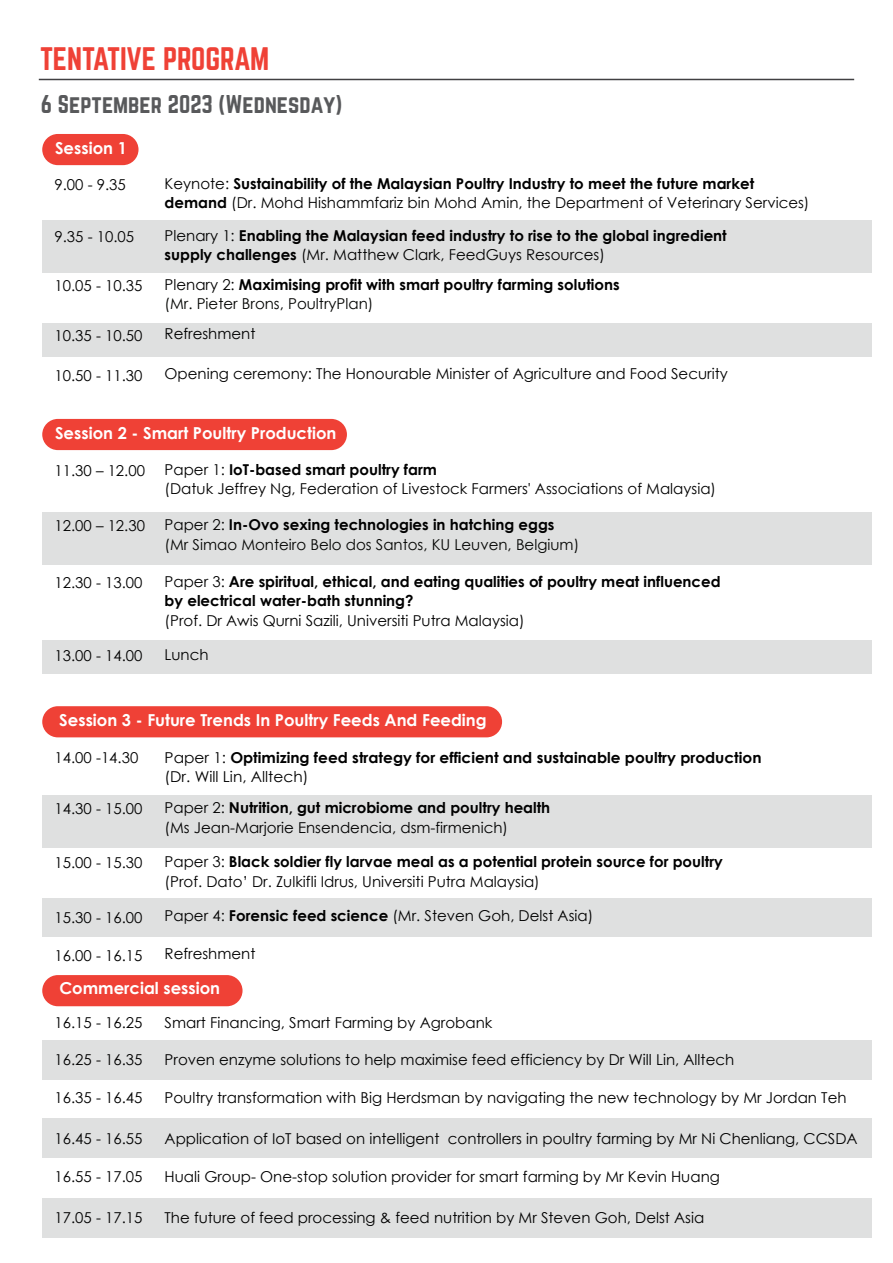
<style>
.page{position:relative;width:893px;height:1263px;background:#fff}
.page>*{position:absolute;margin:0;border:0;box-sizing:border-box;transform-origin:0 0}
.t1{font:28.5px "Norwester";letter-spacing:-.01em;color:#ef4136}
.t2{font:22.5px "Norwester";color:#58595b}
.t3{font:700 16.5px "Century Gothic";color:#fff}
.t4{font:15px/19.5px "Century Gothic";color:#000}
.t5{font:700 15px/19.5px "Century Gothic";color:#000}
.t6{font:15px/19.5px "Century Gothic";color:#040503}
.s1{font-weight:700}
.s2{font-weight:400}
.s3{font-weight:400;color:#040503}
.s4{color:#000}
.s5{font-weight:700;color:#000}
</style>
<div class="page">
<div style="left:42px;top:899px;width:829px;height:38px;background:#dfe0e0"></div>
<div style="left:43px;top:1040px;width:829px;height:40px;background:#dfe0e0"></div>
<div style="left:42px;top:640px;width:829px;height:33px;background:#dfe0e0"></div>
<div style="left:42px;top:134px;width:97px;height:31px;background:#ef4136;border-radius:16px"></div>
<div style="left:42px;top:220px;width:829px;height:52px;background:#dfe0e0"></div>
<div style="left:42px;top:512px;width:829px;height:52px;background:#dfe0e0"></div>
<div style="left:42px;top:323px;width:829px;height:34px;background:#dfe0e0"></div>
<div style="left:42px;top:419px;width:305px;height:31px;background:#ef4136;border-radius:16px"></div>
<div style="left:42px;top:706px;width:460px;height:31px;background:#ef4136;border-radius:16px"></div>
<div style="left:42px;top:975px;width:201px;height:31px;background:#ef4136;border-radius:16px"></div>
<hr style="left:39px;top:79px;width:815px;height:1px;background:#414042">
<div style="left:42px;top:795px;width:829px;height:52px;background:#dfe0e0"></div>
<div style="left:43px;top:1118px;width:829px;height:40px;background:#dfe0e0"></div>
<div style="left:43px;top:1197px;width:829px;height:40px;background:#dfe0e0"></div>
<h1 class="t1" style="left:40px;top:45px;width:231px">TENTATIVE PROGRAM</h1>
<h2 class="t2" style="left:41px;top:93px;width:303px">6 September 2023 (Wednesday)</h2>
<p class="t3" style="left:55px;top:136px;width:73px">Session 1</p>
<p class="t4" style="left:54px;top:174px;width:73px">9.00 - 9.35</p>
<p class="t4" style="left:54px;top:226px;width:81px">9.35 - 10.05</p>
<p class="t4" style="left:165px;top:173px;width:646px">Keynote: <span class="s1">Sustainability of the Malaysian Poultry Industry to meet the future market demand</span> (Dr. Mohd Hishammfariz bin Mohd Amin, the Department of Veterinary Services)</p>
<p class="t5" style="left:165px;top:225px;width:564px"><span class="s2">Plenary 1:</span> Enabling the Malaysian feed industry to rise to the global ingredient supply challenges <span class="s2">(Mr. Matthew Clark, FeedGuys Resources)</span></p>
<p class="t5" style="left:165px;top:274px;width:457px"><span class="s2">Plenary 2:</span> Maximising profit with smart poultry farming solutions <span class="s3">(Mr. Pieter Brons, PoultryPlan)</span></p>
<p class="t4" style="left:54px;top:276px;width:90px">10.05 - 10.35</p>
<p class="t4" style="left:54px;top:325px;width:90px">10.35 - 10.50</p>
<p class="t4" style="left:165px;top:324px;width:92px">Refreshment</p>
<p class="t4" style="left:54px;top:365px;width:90px">10.50 - 11.30</p>
<p class="t4" style="left:165px;top:364px;width:565px">Opening ceremony: The Honourable Minister of Agriculture and Food Security</p>
<p class="t3" style="left:55px;top:420px;width:283px">Session 2 - Smart Poultry Production</p>
<p class="t4" style="left:54px;top:460px;width:92px">11.30 – 12.00</p>
<p class="t4" style="left:165px;top:459px;width:553px">Paper 1: <span class="s1">IoT-based smart poultry farm<br></span>(Datuk Jeffrey Ng, Federation of Livestock Farmers' Associations of Malaysia)</p>
<p class="t4" style="left:54px;top:516px;width:92px">12.00 – 12.30</p>
<p class="t6" style="left:165px;top:515px;width:416px"><span class="s4">Paper 2:</span> <span class="s5">In-Ovo sexing technologies in hatching eggs </span>(Mr Simao Monteiro Belo dos Santos, KU Leuven, Belgium)</p>
<p class="t4" style="left:54px;top:572px;width:90px">12.30 - 13.00</p>
<p class="t5" style="left:165px;top:571px;width:558px"><span class="s2">Paper 3:</span> Are spiritual, ethical, and eating qualities of poultry meat influenced by electrical water-bath stunning?</p>
<p class="t4" style="left:165px;top:610px;width:362px">(Prof. Dr Awis Qurni Sazili, Universiti Putra Malaysia)</p>
<p class="t4" style="left:54px;top:646px;width:90px">13.00 - 14.00</p>
<p class="t4" style="left:165px;top:645px;width:46px">Lunch</p>
<p class="t3" style="left:59px;top:708px;width:429px">Session 3 - Future Trends In Poultry Feeds And Feeding</p>
<p class="t4" style="left:54px;top:747px;width:85px">14.00 -14.30</p>
<p class="t5" style="left:165px;top:747px;width:598px"><span class="s2">Paper 1:</span> Optimizing feed strategy for efficient and sustainable poultry production <span class="s2">(Dr. Will Lin, Alltech)</span></p>
<p class="t4" style="left:54px;top:798px;width:90px">14.30 - 15.00</p>
<p class="t4" style="left:165px;top:798px;width:387px">Paper 2: <span class="s1">Nutrition, gut microbiome and poultry health </span>(Ms Jean-Marjorie Ensendencia, dsm-firmenich)</p>
<p class="t4" style="left:54px;top:852px;width:90px">15.00 - 15.30</p>
<p class="t5" style="left:165px;top:851px;width:560px"><span class="s2">Paper 3:</span> Black soldier fly larvae meal as a potential protein source for poultry <span class="s2">(Prof. Dato’ Dr. Zulkifli Idrus, Universiti Putra Malaysia)</span></p>
<p class="t4" style="left:54px;top:907px;width:90px">15.30 - 16.00</p>
<p class="t4" style="left:165px;top:906px;width:430px">Paper 4: <span class="s1">Forensic feed science</span> (Mr. Steven Goh, Delst Asia)</p>
<p class="t4" style="left:54px;top:945px;width:90px">16.00 - 16.15</p>
<p class="t4" style="left:165px;top:943px;width:92px">Refreshment</p>
<p class="t3" style="left:59px;top:975px;width:162px">Commercial session</p>
<p class="t4" style="left:54px;top:1012px;width:90px">16.15 - 16.25</p>
<p class="t4" style="left:165px;top:1012px;width:329px">Smart Financing, Smart Farming by Agrobank</p>
<p class="t4" style="left:54px;top:1050px;width:90px">16.25 - 16.35</p>
<p class="t4" style="left:165px;top:1050px;width:571px">Proven enzyme solutions to help maximise feed efficiency by Dr Will Lin, Alltech</p>
<p class="t4" style="left:54px;top:1087px;width:90px">16.35 - 16.45</p>
<p class="t4" style="left:165px;top:1087px;width:683px">Poultry transformation with Big Herdsman by navigating the new technology by Mr Jordan Teh</p>
<p class="t4" style="left:54px;top:1128px;width:90px">16.45 - 16.55</p>
<p class="t4" style="left:165px;top:1128px;width:695px">Application of IoT based on intelligent controllers in poultry farming by Mr Ni Chenliang, CCSDA</p>
<p class="t4" style="left:54px;top:1167px;width:90px">16.55 - 17.05</p>
<p class="t4" style="left:165px;top:1167px;width:557px">Huali Group- One-stop solution provider for smart farming by Mr Kevin Huang</p>
<p class="t4" style="left:54px;top:1207px;width:90px">17.05 - 17.15</p>
<p class="t4" style="left:165px;top:1207px;width:541px">The future of feed processing &amp; feed nutrition by Mr Steven Goh, Delst Asia</p>
</div>
